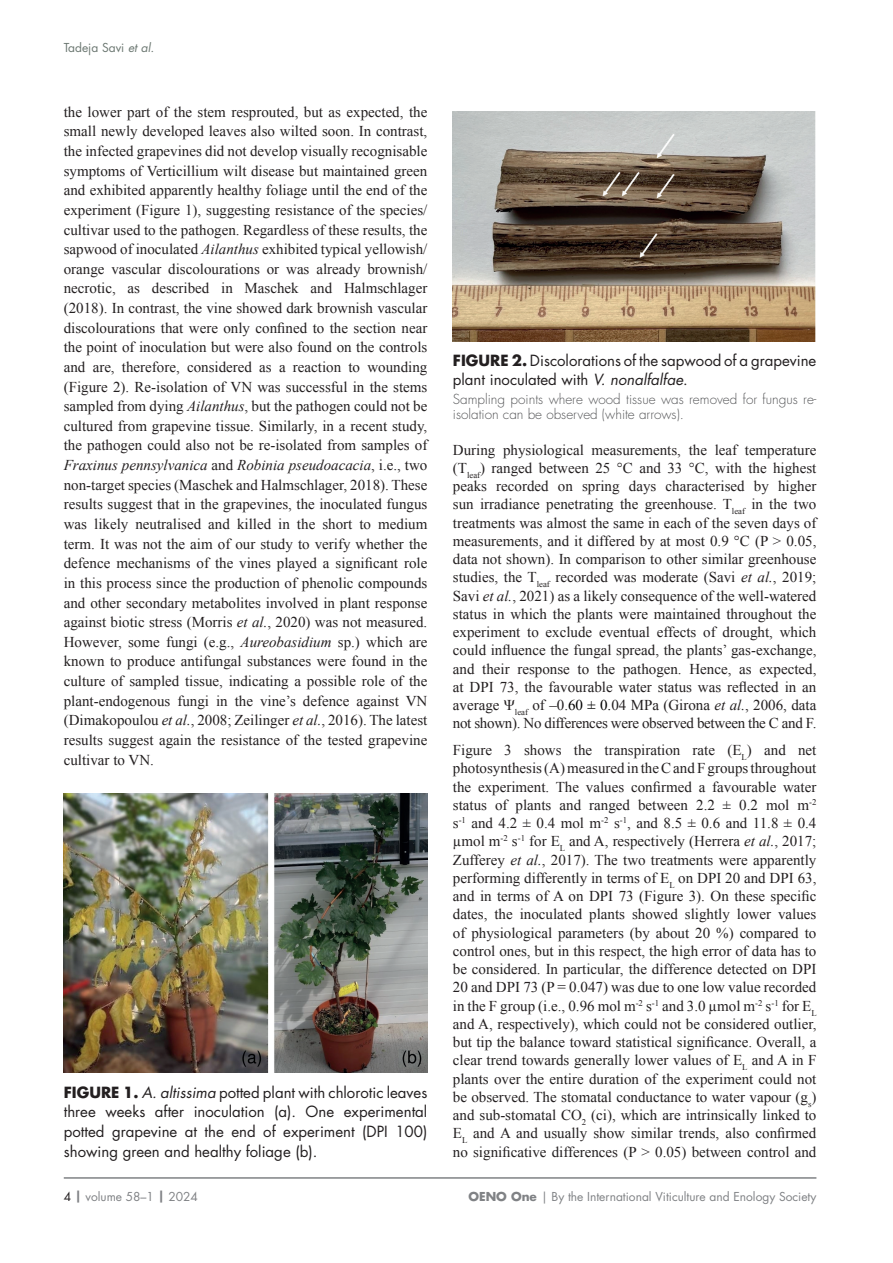
<style>
.page{position:relative;width:893px;height:1263px;background:#fff}
.page>*{position:absolute;margin:0;border:0;box-sizing:border-box;transform-origin:0 0}
.CORPS_texte_courant{font:15px/18.3px "Times New Roman";color:#231f20;text-align:justify}
.CORPS_FIGURE-Titre5{font:15px/19.6px "Futura Std";color:#231f20;text-align:justify}
.CORPS_FIGURE_Titre7{font:300 13.5px/15.3px "Futura Std";color:#57585a}
.t1{font:12px "Futura Std";color:#808285}
.t2{font:12px "Futura Std";color:#6b7771}
.s1{font-style:italic}
.s2{font-weight:700}
.s3{color:#000001}
.s4{color:#231f20}
</style>
<div class="page">
<hr style="left:64px;top:1177px;width:752px;height:2px;background:#808285">
<img style="left:64px;top:793px;width:363px;height:279px">
<img style="left:453px;top:112px;width:363px;height:229px">
<p class="t2" style="left:64px;top:40px;width:92px">Tadeja Savi <span class="s1">et al.</span></p>
<p class="CORPS_texte_courant" style="left:64px;top:102px;width:365px;line-height:19.6px">the lower part of the stem resprouted, but as expected, the small newly developed leaves also wilted soon. In contrast, the infected grapevines did not develop visually recognisable symptoms of Verticillium wilt disease but maintained green and exhibited apparently healthy foliage until the end of the experiment (Figure 1), suggesting resistance of the species/ cultivar used to the pathogen. Regardless of these results, the sapwood of inoculated <span class="s1">Ailanthus</span> exhibited typical yellowish/ orange vascular discolourations or was already brownish/ necrotic, as described in Maschek and Halmschlager (2018). In contrast, the vine showed dark brownish vascular discolourations that were only confined to the section near the point of inoculation but were also found on the controls and are, therefore, considered as a reaction to wounding (Figure 2). Re-isolation of VN was successful in the stems sampled from dying <span class="s1">Ailanthus</span>, but the pathogen could not be cultured from grapevine tissue. Similarly, in a recent study, the pathogen could also not be re-isolated from samples of <span class="s1">Fraxinus pennsylvanica</span> and <span class="s1">Robinia pseudoacacia</span>, i.e., two non-target species (Maschek and Halmschlager, 2018). These results suggest that in the grapevines, the inoculated fungus was likely neutralised and killed in the short to medium term. It was not the aim of our study to verify whether the defence mechanisms of the vines played a significant role in this process since the production of phenolic compounds and other secondary metabolites involved in plant response against biotic stress (Morris <span class="s1">et al.</span>, 2020) was not measured.<br>However, some fungi (e.g., <span class="s1">Aureobasidium</span> sp.) which are known to produce antifungal substances were found in the culture of sampled tissue, indicating a possible role of the plant-endogenous fungi in the vine’s defence against VN (Dimakopoulou <span class="s1">et al.</span>, 2008; Zeilinger <span class="s1">et al.</span>, 2016). The latest results suggest again the resistance of the tested grapevine cultivar to VN.</p>
<p class="CORPS_FIGURE-Titre5" style="left:64px;top:1082px;width:365px"><span class="s2">FIGURE 1.</span> <span class="s1">A. altissima</span> potted plant with chlorotic leaves three weeks after inoculation (a). One experimental potted grapevine at the end of experiment (DPI 100) showing green and healthy foliage (b).</p>
<p class="CORPS_FIGURE-Titre5" style="left:453px;top:352px;width:365px;line-height:18.3px"><span class="s2">FIGURE 2.</span> Discolorations of the sapwood of a grapevine plant inoculated with <span class="s1">V. nonalfalfae</span>.</p>
<p class="CORPS_FIGURE_Titre7" style="left:453px;top:392px;width:365px">Sampling points where wood tissue was removed for fungus re&shy;isolation can be observed (white arrows).</p>
<p class="CORPS_texte_courant" style="left:453px;top:440px;width:365px">During physiological measurements, the leaf temperature (T<sub>leaf</sub>) ranged between 25 °C and 33 °C, with the highest peaks recorded on spring days characterised by higher sun irradiance penetrating the greenhouse. T<sub>leaf</sub> in the two treatments was almost the same in each of the seven days of measurements, and it differed by at most 0.9 °C (P &gt; 0.05, data not shown). In comparison to other similar greenhouse studies, the T<sub>leaf</sub> recorded was moderate (Savi <span class="s1">et al.</span>, 2019; Savi <span class="s1">et al.</span>, 2021) as a likely consequence of the well-watered status in which the plants were maintained throughout the experiment to exclude eventual effects of drought, which could influence the fungal spread, the plants’ gas-exchange, and their response to the pathogen. Hence, as expected, at DPI 73, the favourable water status was reflected in an average Ψ<sub>leaf</sub> of –0.<span class="s3">60 ± 0.</span>04 MPa (Girona <span class="s1">et al.</span>, 2006, data not shown). No differences were observed between the C and F.</p>
<p class="CORPS_texte_courant" style="left:453px;top:741px;width:365px">Figure 3 shows the transpiration rate (E<sub>L</sub>) and net photosynthesis (A) measured in the C and F groups throughout the experiment. The values confirmed a favourable water status of plants and ranged between 2.2 ± 0.2 mol m<sup>-2 </sup>s<sup>-1</sup> and 4.2 ± 0.4 mol m<sup>-2</sup> s<sup>-1</sup>, and 8.5 ± 0.6 and 11.8 ± 0.4 µmol m<sup>-2</sup> s<sup>-1</sup> for E<sub>L</sub> and A, respectively (Herrera <span class="s1">et al.</span>, 2017; Zufferey <span class="s1">et al.</span>, 2017). The two treatments were apparently performing differently in terms of E<sub>L</sub> on DPI 20 and DPI 63, and in terms of A on DPI 73 (Figure 3). On these specific dates, the inoculated plants showed slightly lower values of physiological parameters (by about 20 %) compared to control ones, but in this respect, the high error of data has to be considered. In particular, the difference detected on DPI 20 and DPI 73 (P = 0.047) was due to one low value recorded in the F group (i.e., 0.96 mol m<sup>-2</sup> s<sup>-1</sup> and 3.0 µmol m<sup>-2</sup> s<sup>-1</sup> for E<sub>L </sub>and A, respectively), which could not be considered outlier, but tip the balance toward statistical significance. Overall, a clear trend towards generally lower values of E<sub>L</sub> and A in F plants over the entire duration of the experiment could not be observed. The stomatal conductance to water vapour (g<sub>s</sub>) and sub-stomatal CO<sub>2</sub> (ci), which are intrinsically linked to E<sub>L</sub> and A and usually show similar trends, also confirmed no significative differences (P &gt; 0.05) between control and</p>
<p class="t1" style="left:64px;top:1188px;width:136px"><span class="s4">4</span> <span class="s2">|</span> volume 58–1 <span class="s2">|</span> 2024</p>
<p class="t1" style="left:468px;top:1188px;width:349px"><span class="s2">OENO One</span> | By the International Viticulture and Enology Society</p>
</div>
